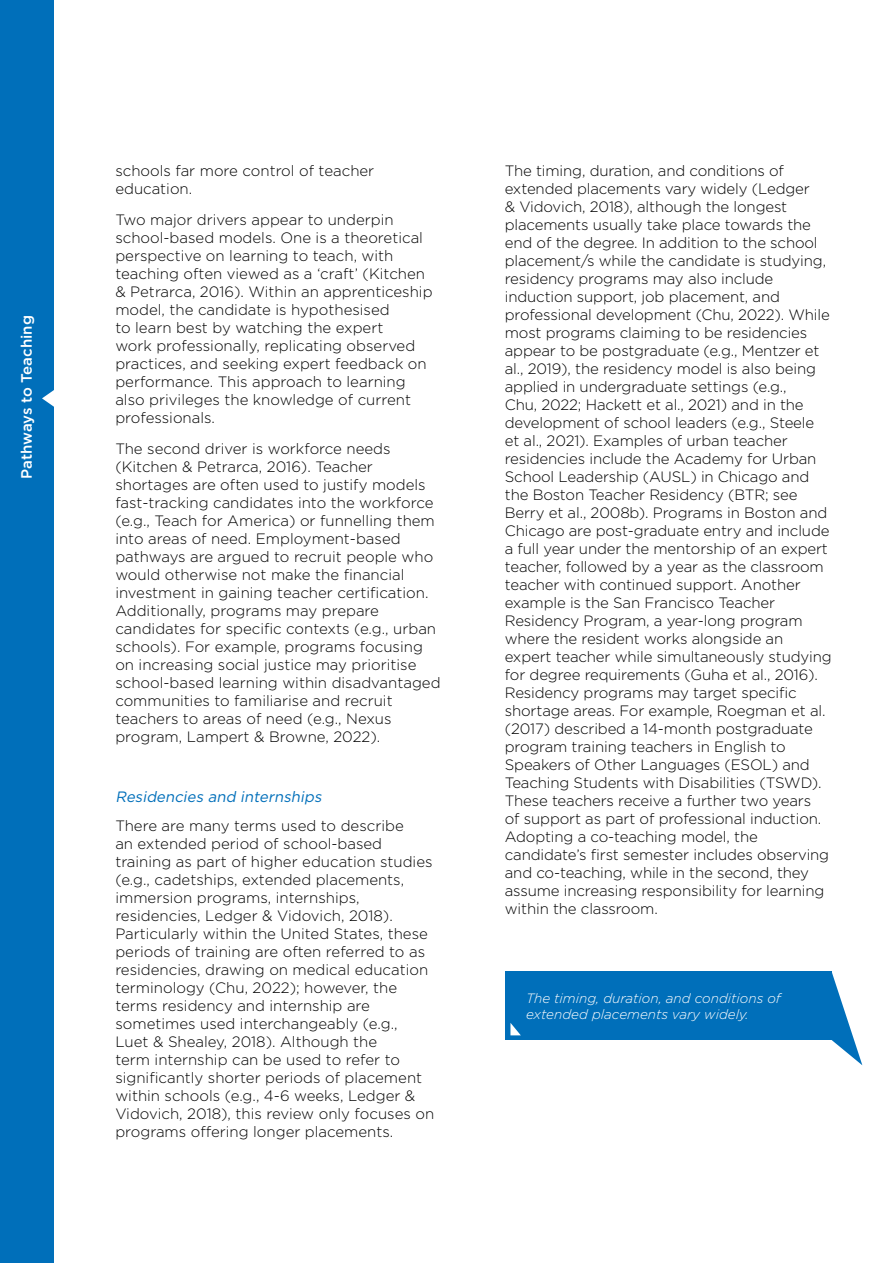
<style>
.page{position:relative;width:893px;height:1263px;background:#fff}
.page>*{position:absolute;margin:0;border:0;box-sizing:border-box;transform-origin:0 0}
.t1{font:300 15px/18px "Gotham";letter-spacing:-.01em;color:#000}
.t2{font:italic 15px "Gotham";color:#006fba}
.t3{font:500 15px "Gotham";letter-spacing:-.005em;color:#fff}
.t4{font:italic 300 13.5px/16.2px "Gotham";color:#fff}
</style>
<div class="page">
<div style="left:0;top:0;width:54px;height:1263px;background:#006fba"></div>
<svg style="left:42px;top:390px;width:12px;height:17px"></svg>
<div style="left:505px;top:972px;width:327px;height:68px;background:#006fba"></div>
<svg style="left:832px;top:973px;width:30px;height:92px"></svg>
<svg style="left:510px;top:1023px;width:11px;height:12px"></svg>
<p class="t3" style="left:17px;top:479px;width:165px;rotate:-90deg">Pathways to Teaching</p>
<p class="t1" style="left:115px;top:161px;width:260px">schools far more control of teacher education.</p>
<p class="t1" style="left:115px;top:210px;width:319px">Two major drivers appear to underpin school-based models. One is a theoretical perspective on learning to teach, with teaching often viewed as a ‘craft’ (Kitchen &amp; Petrarca, 2016). Within an apprenticeship model, the candidate is hypothesised<br>to learn best by watching the expert<br>work professionally, replicating observed practices, and seeking expert feedback on performance. This approach to learning also privileges the knowledge of current professionals.</p>
<p class="t1" style="left:115px;top:439px;width:327px">The second driver is workforce needs (Kitchen &amp; Petrarca, 2016). Teacher shortages are often used to justify models fast-tracking candidates into the workforce (e.g., Teach for America) or funnelling them into areas of need. Employment-based pathways are argued to recruit people who would otherwise not make the financial investment in gaining teacher certification.<br>Additionally, programs may prepare candidates for specific contexts (e.g., urban schools). For example, programs focusing on increasing social justice may prioritise school-based learning within disadvantaged communities to familiarise and recruit teachers to areas of need (e.g., Nexus program, Lampert &amp; Browne, 2022).</p>
<p class="t2" style="left:115px;top:787px;width:211px">Residencies and internships</p>
<p class="t1" style="left:115px;top:816px;width:320px">There are many terms used to describe<br>an extended period of school-based training as part of higher education studies (e.g., cadetships, extended placements, immersion programs, internships, residencies, Ledger &amp; Vidovich, 2018).<br>Particularly within the United States, these periods of training are often referred to as residencies, drawing on medical education terminology (Chu, 2022); however, the terms residency and internship are sometimes used interchangeably (e.g., Luet &amp; Shealey, 2018). Although the<br>term internship can be used to refer to significantly shorter periods of placement within schools (e.g., 4-6 weeks, Ledger &amp; Vidovich, 2018), this review only focuses on programs offering longer placements.</p>
<p class="t1" style="left:505px;top:161px;width:328px">The timing, duration, and conditions of extended placements vary widely (Ledger<br>&amp; Vidovich, 2018), although the longest placements usually take place towards the end of the degree. In addition to the school placement/s while the candidate is studying, residency programs may also include induction support, job placement, and professional development (Chu, 2022). While most programs claiming to be residencies appear to be postgraduate (e.g., Mentzer et al., 2019), the residency model is also being applied in undergraduate settings (e.g.,<br>Chu, 2022; Hackett et al., 2021) and in the development of school leaders (e.g., Steele et al., 2021). Examples of urban teacher residencies include the Academy for Urban School Leadership (AUSL) in Chicago and the Boston Teacher Residency (BTR; see Berry et al., 2008b). Programs in Boston and Chicago are post-graduate entry and include a full year under the mentorship of an expert teacher, followed by a year as the classroom teacher with continued support. Another example is the San Francisco Teacher Residency Program, a year-long program where the resident works alongside an expert teacher while simultaneously studying for degree requirements (Guha et al., 2016).<br>Residency programs may target specific shortage areas. For example, Roegman et al. (2017) described a 14-month postgraduate program training teachers in English to Speakers of Other Languages (ESOL) and Teaching Students with Disabilities (TSWD).<br>These teachers receive a further two years<br>of support as part of professional induction.<br>Adopting a co-teaching model, the candidate’s first semester includes observing and co-teaching, while in the second, they assume increasing responsibility for learning within the classroom.</p>
<p class="t4" style="left:526px;top:990px;width:256px">The timing, duration, and conditions of extended placements vary widely.</p>
</div>
